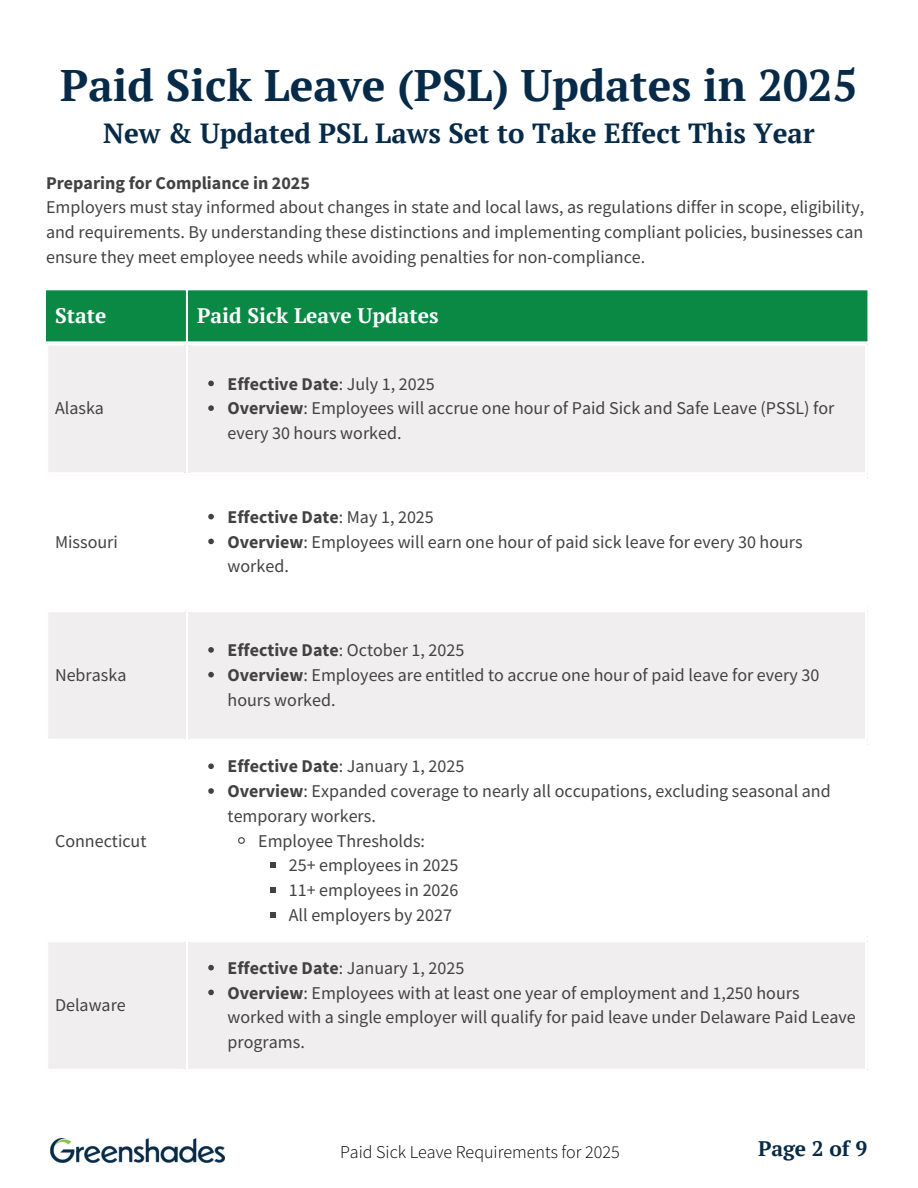
<style>
.page{position:relative;width:918px;height:1188px;background:#fff}
.page>*{position:absolute;margin:0;border:0;box-sizing:border-box;transform-origin:0 0}
.t1{font:700 44.1px "PT Serif";color:#062a47}
.t2{font:700 27.6px "PT Serif";color:#062a47}
.t3{font:700 21px "PT Serif";color:#fff}
.t4{font:700 21px "PT Serif";color:#062a47}
.t5{font:18px/24.8px "Source Sans Pro";color:#424242}
.t6{font:700 18px "Source Sans Pro";color:#424242}
.t7{font:300 18px "Source Sans Pro";color:#000}
.s1{font-weight:400}
.s2{font-weight:700}
</style>
<div class="page">
<div style="left:48px;top:293px;width:817px;height:46px;background:#0a8944"></div>
<div style="left:48px;top:346px;width:817px;height:723px;background:#f0eeee"></div>
<svg style="left:48px;top:477px;width:817px;height:461px"></svg>
<svg style="left:208px;top:381px;width:6px;height:5px"></svg>
<svg style="left:208px;top:405px;width:6px;height:6px"></svg>
<svg style="left:208px;top:514px;width:6px;height:5px"></svg>
<svg style="left:208px;top:539px;width:6px;height:5px"></svg>
<svg style="left:208px;top:647px;width:6px;height:6px"></svg>
<svg style="left:208px;top:672px;width:6px;height:5px"></svg>
<svg style="left:208px;top:763px;width:6px;height:6px"></svg>
<svg style="left:208px;top:788px;width:6px;height:6px"></svg>
<svg style="left:237px;top:836px;width:9px;height:9px"></svg>
<svg style="left:270px;top:862px;width:6px;height:6px"></svg>
<svg style="left:270px;top:887px;width:6px;height:6px"></svg>
<svg style="left:270px;top:912px;width:6px;height:6px"></svg>
<svg style="left:208px;top:965px;width:6px;height:5px"></svg>
<svg style="left:208px;top:990px;width:6px;height:5px"></svg>
<hr style="left:46px;top:293px;width:2px;height:46px;background:#0a8944">
<hr style="left:184px;top:293px;width:2px;height:46px;background:#0a8944">
<hr style="left:46px;top:291px;width:140px;height:2px;background:#0a8944">
<hr style="left:46px;top:339px;width:140px;height:2px;background:#0a8944">
<hr style="left:188px;top:293px;width:2px;height:46px;background:#0a8944">
<hr style="left:865px;top:293px;width:2px;height:46px;background:#0a8944">
<hr style="left:188px;top:291px;width:679px;height:2px;background:#0a8944">
<hr style="left:188px;top:339px;width:679px;height:2px;background:#0a8944">
<hr style="left:46px;top:472px;width:140px;height:2px;background:#fff">
<hr style="left:188px;top:472px;width:679px;height:2px;background:#fff">
<hr style="left:184px;top:479px;width:2px;height:126px;background:#fff">
<hr style="left:46px;top:477px;width:140px;height:2px;background:#fff">
<hr style="left:46px;top:605px;width:140px;height:3px;background:#fff">
<hr style="left:188px;top:479px;width:2px;height:126px;background:#fff">
<hr style="left:188px;top:477px;width:679px;height:2px;background:#fff">
<hr style="left:188px;top:605px;width:679px;height:3px;background:#fff">
<hr style="left:46px;top:610px;width:140px;height:2px;background:#fff">
<hr style="left:46px;top:739px;width:140px;height:2px;background:#fff">
<hr style="left:188px;top:610px;width:679px;height:2px;background:#fff">
<hr style="left:188px;top:739px;width:679px;height:2px;background:#fff">
<hr style="left:184px;top:745px;width:2px;height:191px;background:#fff">
<hr style="left:46px;top:743px;width:140px;height:2px;background:#fff">
<hr style="left:46px;top:936px;width:140px;height:2px;background:#fff">
<hr style="left:188px;top:745px;width:2px;height:191px;background:#fff">
<hr style="left:188px;top:743px;width:679px;height:2px;background:#fff">
<hr style="left:188px;top:936px;width:679px;height:2px;background:#fff">
<hr style="left:46px;top:940px;width:140px;height:2px;background:#fff">
<hr style="left:188px;top:940px;width:679px;height:2px;background:#fff">
<hr style="left:184px;top:346px;width:2px;height:126px;background:#f0eeee">
<hr style="left:188px;top:346px;width:2px;height:126px;background:#f0eeee">
<hr style="left:184px;top:612px;width:2px;height:127px;background:#f0eeee">
<hr style="left:188px;top:612px;width:2px;height:127px;background:#f0eeee">
<hr style="left:184px;top:942px;width:2px;height:127px;background:#f0eeee">
<hr style="left:188px;top:942px;width:2px;height:127px;background:#f0eeee">
<img style="left:51px;top:1138px;width:173px;height:25px">
<p class="t1" style="left:60px;top:56px;width:799px">Paid Sick Leave (PSL) Updates in 2025</p>
<p class="t2" style="left:103px;top:114px;width:713px">New &amp; Updated PSL Laws Set to Take Effect This Year</p>
<p class="t6" style="left:46px;top:171px;width:265px">Preparing for Compliance in 2025</p>
<p class="t5" style="left:46px;top:195px;width:820px;text-align:justify">Employers must stay informed about changes in state and local laws, as regulations differ in scope, eligibility, and requirements. By understanding these distinctions and implementing compliant policies, businesses can ensure they meet employee needs while avoiding penalties for non-compliance.</p>
<h1 class="t3" style="left:55px;top:301px;width:53px">State</h1>
<h2 class="t3" style="left:197px;top:301px;width:243px">Paid Sick Leave Updates</h2>
<p class="t5" style="left:55px;top:396px;width:50px">Alaska</p>
<p class="t5" style="left:55px;top:529px;width:64px">Missouri</p>
<p class="t5" style="left:55px;top:662px;width:73px">Nebraska</p>
<p class="t5" style="left:55px;top:828px;width:93px">Connecticut</p>
<p class="t5" style="left:55px;top:992px;width:72px">Delaware</p>
<p class="t6" style="left:228px;top:372px;width:209px">Effective Date<span class="s1">: July 1, 2025</span></p>
<p class="t5" style="left:228px;top:396px;width:608px"><span class="s2">Overview</span>: Employees will accrue one hour of Paid Sick and Safe Leave (PSSL) for every 30 hours worked.</p>
<p class="t6" style="left:228px;top:505px;width:208px">Effective Date<span class="s1">: May 1, 2025</span></p>
<p class="t5" style="left:228px;top:529px;width:577px"><span class="s2">Overview</span>: Employees will earn one hour of paid sick leave for every 30 hours worked.</p>
<p class="t5" style="left:228px;top:637px;width:238px"><span class="s2">Effective Date</span>: October 1, 2025</p>
<p class="t5" style="left:228px;top:662px;width:593px"><span class="s2">Overview</span>: Employees are entitled to accrue one hour of paid leave for every 30 hours worked.</p>
<p class="t5" style="left:228px;top:754px;width:238px"><span class="s2">Effective Date</span>: January 1, 2025</p>
<p class="t5" style="left:228px;top:778px;width:605px"><span class="s2">Overview</span>: Expanded coverage to nearly all occupations, excluding seasonal and temporary workers.</p>
<p class="t5" style="left:258px;top:828px;width:168px">Employee Thresholds:</p>
<p class="t5" style="left:289px;top:853px;width:171px">25+ employees in 2025</p>
<p class="t5" style="left:289px;top:877px;width:171px">11+ employees in 2026</p>
<p class="t5" style="left:289px;top:902px;width:165px">All employers by 2027</p>
<p class="t5" style="left:228px;top:955px;width:238px"><span class="s2">Effective Date</span>: January 1, 2025</p>
<p class="t5" style="left:228px;top:980px;width:630px"><span class="s2">Overview</span>: Employees with at least one year of employment and 1,250 hours worked with a single employer will qualify for paid leave under Delaware Paid Leave programs.</p>
<p class="t7" style="left:340px;top:1140px;width:281px">Paid Sick Leave Requirements for 2025</p>
<p class="t4" style="left:758px;top:1134px;width:111px">Page 2 of 9</p>
</div>
